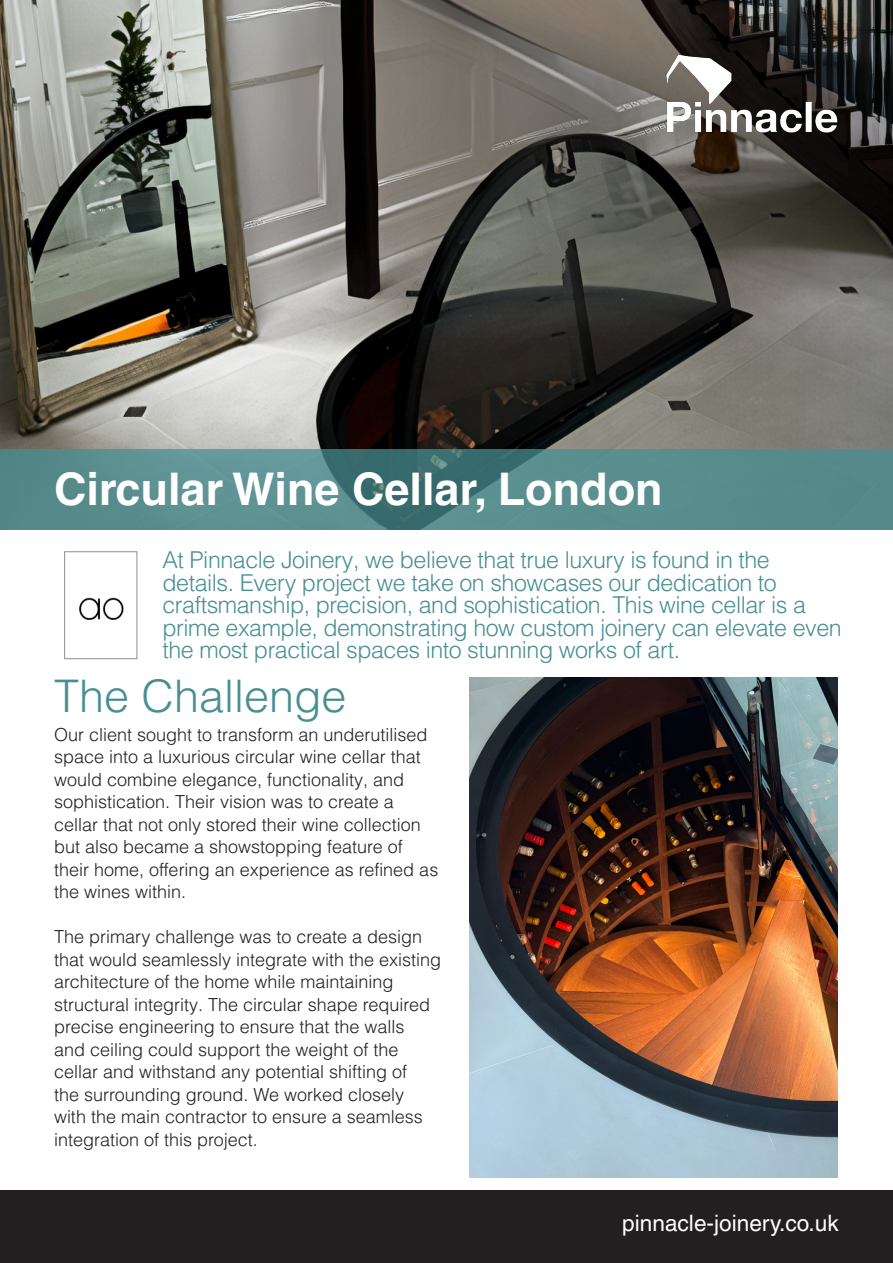
<style>
.page{position:relative;width:893px;height:1263px;background:#fff}
.page>*{position:absolute;margin:0;border:0;box-sizing:border-box;transform-origin:0 0}
.t1{font:700 45px "Helvetica LT Pro";color:#fff}
.t2{font:300 45px "Helvetica LT Pro";color:#488f93}
.INTRO{font:300 23.25px/22.5px "Helvetica LT Pro";letter-spacing:-.02em;color:#488f93}
.t3{font:22.65px "Helvetica LT Pro";color:#fff}
.body{font:300 18px/22.5px "Helvetica LT Pro";color:#231f20}
</style>
<div class="page">
<img style="left:0;top:0;width:893px;height:530px">
<div style="left:0;top:1191px;width:893px;height:72px;background:#231f20"></div>
<img style="left:469px;top:678px;width:368px;height:499px">
<img style="left:124px;top:0;width:769px;height:449px">
<img style="left:665px;top:54px;width:174px;height:81px">
<svg style="left:0;top:449px;width:893px;height:80px;background:#558889"></svg>
<img style="left:79px;top:597px;width:45px;height:23px">
<div style="left:64px;top:551px;width:73px;height:108px;border:1px solid #8b8d8f"></div>
<p class="t1" style="left:54px;top:461px;width:610px">Circular Wine Cellar, London</p>
<p class="INTRO" style="left:163px;top:549px;width:681px">At Pinnacle Joinery, we believe that true luxury is found in the details. Every project we take on showcases our dedication to craftsmanship, precision, and sophistication. This wine cellar is a prime example, demonstrating how custom joinery can elevate even the most practical spaces into stunning works of art.</p>
<p class="t2" style="left:54px;top:668px;width:294px">The Challenge</p>
<p class="body" style="left:54px;top:723px;width:386px">Our client sought to transform an underutilised space into a luxurious circular wine cellar that would combine elegance, functionality, and sophistication. Their vision was to create a cellar that not only stored their wine collection but also became a showstopping feature of their home, offering an experience as refined as the wines within.</p>
<p class="body" style="left:54px;top:925px;width:389px">The primary challenge was to create a design that would seamlessly integrate with the existing architecture of the home while maintaining structural integrity. The circular shape required precise engineering to ensure that the walls<br>and ceiling could support the weight of the cellar and withstand any potential shifting of<br>the surrounding ground. We worked closely<br>with the main contractor to ensure a seamless integration of this project.</p>
<p class="t3" style="left:622px;top:1210px;width:218px">pinnacle-joinery.co.uk</p>
</div>
